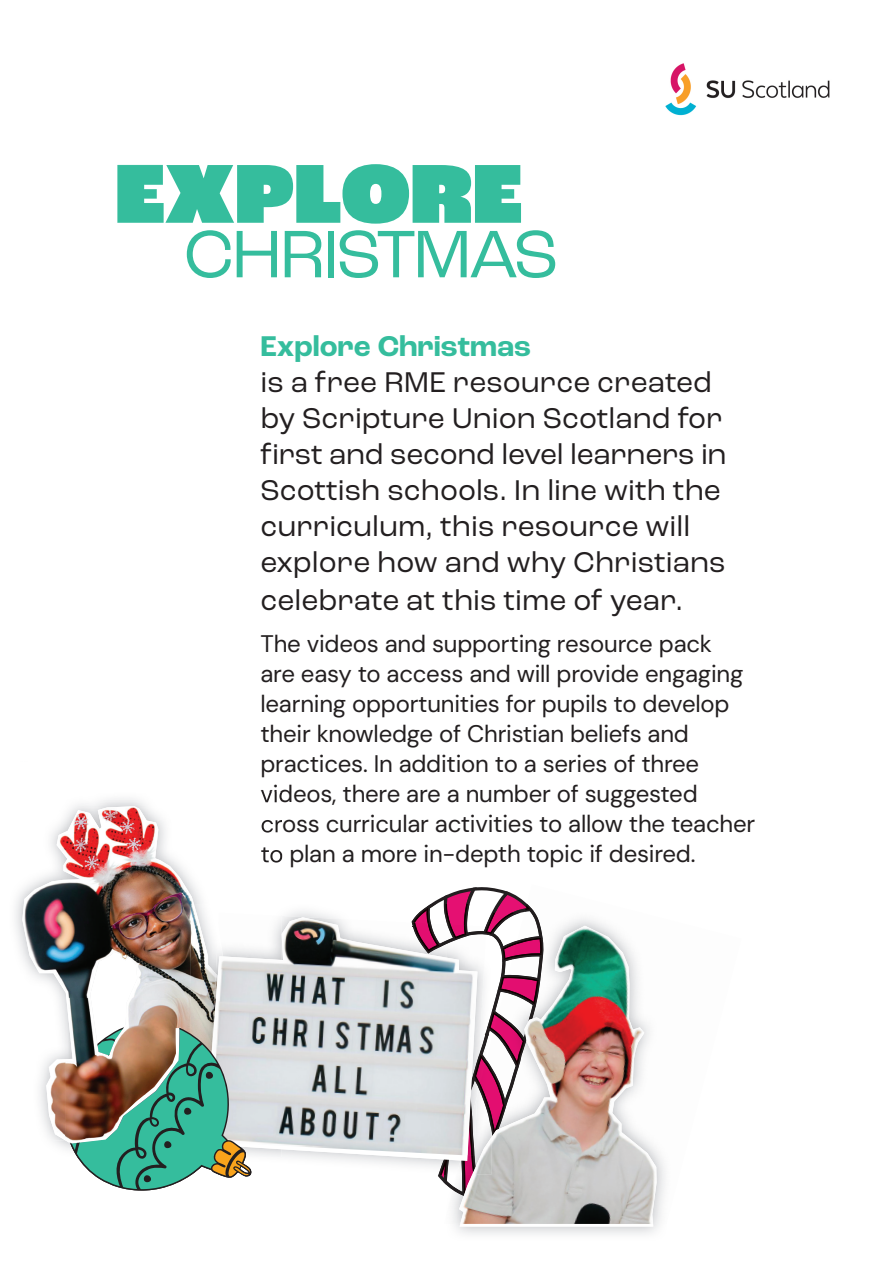
<style>
.page{position:relative;width:893px;height:1263px;background:#fff}
.page>*{position:absolute;margin:0;border:0;box-sizing:border-box;transform-origin:0 0}
.t1{font:30px/36.3px "Roc Grotesk";color:#231f20}
.t2{font:700 30px "Roc Grotesk";color:#35bd9d}
.t3{font:24px/30px "DM Sans 18 pt";letter-spacing:-.01em;color:#231f20}
</style>
<div class="page">
<img style="left:665px;top:63px;width:165px;height:53px">
<svg style="left:118px;top:164px;width:403px;height:60px"></svg>
<svg style="left:187px;top:230px;width:44px;height:48px"></svg>
<svg style="left:237px;top:231px;width:40px;height:46px"></svg>
<svg style="left:285px;top:231px;width:36px;height:46px"></svg>
<div style="left:328px;top:231px;width:6px;height:46px;background:#35bd9d"></div>
<svg style="left:340px;top:230px;width:215px;height:48px"></svg>
<img style="left:459px;top:926px;width:198px;height:298px">
<img style="left:261px;top:792px;width:20px;height:11px">
<img style="left:268px;top:820px;width:13px;height:12px">
<img style="left:268px;top:850px;width:13px;height:13px">
<img style="left:22px;top:806px;width:172px;height:192px">
<img style="left:46px;top:1059px;width:17px;height:81px">
<img style="left:191px;top:904px;width:14px;height:48px">
<svg style="left:412px;top:887px;width:132px;height:312px"></svg>
<img style="left:207px;top:917px;width:270px;height:238px">
<img style="left:63px;top:952px;width:189px;height:238px">
<p class="t2" style="left:260px;top:327px;width:272px">Explore Christmas</p>
<p class="t1" style="left:260px;top:364px;width:468px">is a free RME resource created by Scripture Union Scotland for first and second level learners in<br>Scottish schools. In line with the curriculum, this resource will explore how and why Christians celebrate at this time of year.</p>
<p class="t3" style="left:260px;top:629px;width:496px">The videos and supporting resource pack<br>are easy to access and will provide engaging learning opportunities for pupils to develop their knowledge of Christian beliefs and practices. In addition to a series of three videos, there are a number of suggested cross curricular activities to allow the teacher to plan a more in-depth topic if desired.</p>
</div>
